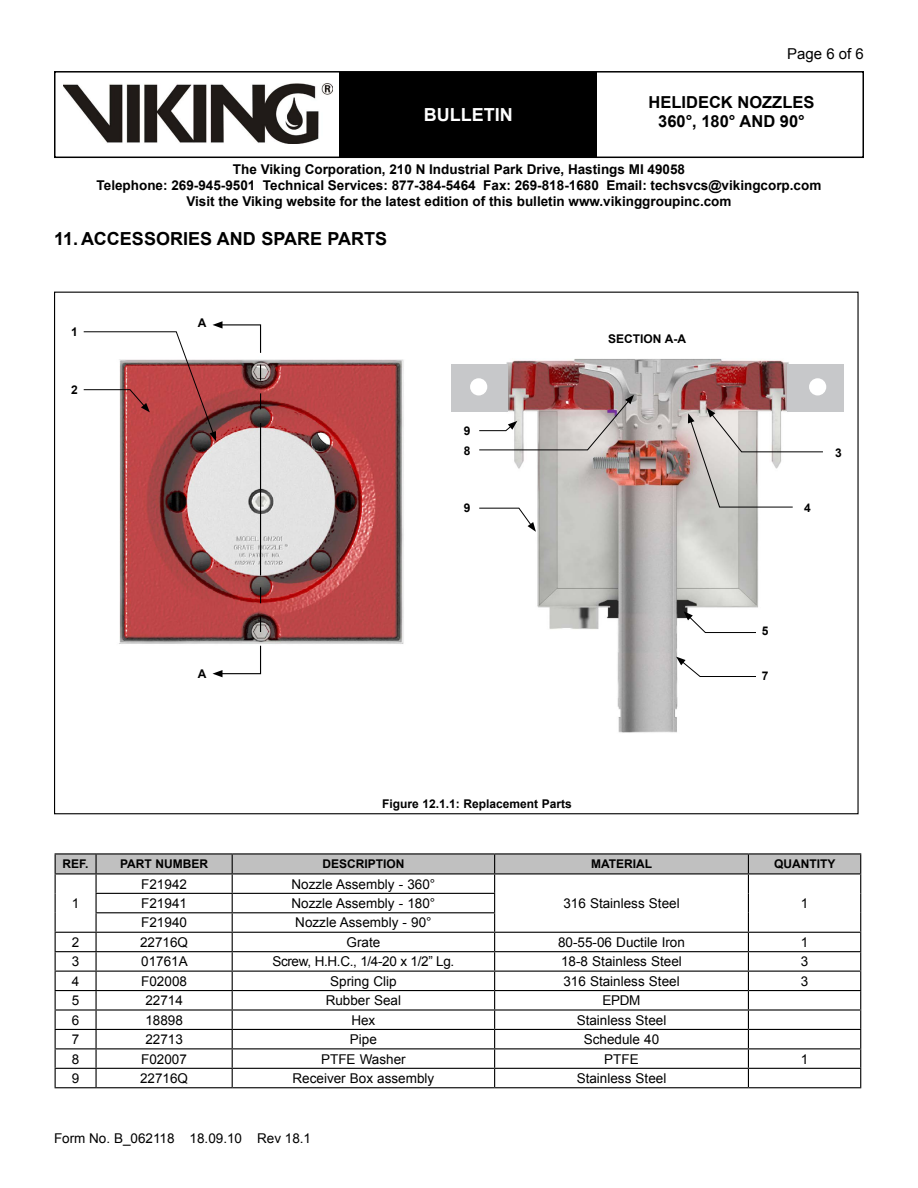
<style>
.page{position:relative;width:918px;height:1188px;background:#fff}
.page>*{position:absolute;margin:0;border:0;box-sizing:border-box;transform-origin:0 0}
.t1{font:700 18px "Arial";color:#000}
.t2{font:700 18px "Arial";color:#fff}
.t3{font:700 16.5px/19.8px "Arial";color:#000;text-align:center}
.t4{font:15px "Arial";color:#000}
.t5{font:13.5px "Arial";color:#000}
.t6{font:700 13.5px/16.2px "Arial";color:#000;text-align:center}
.t7{font:13.5px "Arial";letter-spacing:-.025em;color:#000}
.t8{font:700 12px "Arial";color:#000}
</style>
<div class="page">
<div style="left:54px;top:71px;width:810px;height:87px;border:2px solid #000"></div>
<div style="left:340px;top:72px;width:257px;height:85px;background:#000"></div>
<img style="left:63px;top:83px;width:269px;height:60px">
<img style="left:119px;top:359px;width:285px;height:319px">
<img style="left:506px;top:358px;width:283px;height:375px">
<hr style="left:55px;top:853px;width:41px;height:2px;background:#000">
<hr style="left:96px;top:853px;width:136px;height:2px;background:#000">
<hr style="left:232px;top:853px;width:263px;height:2px;background:#000">
<hr style="left:495px;top:853px;width:253px;height:2px;background:#000">
<hr style="left:748px;top:853px;width:113px;height:2px;background:#000">
<svg style="left:55px;top:854px;width:806px;height:233px"></svg>
<hr style="left:55px;top:1087px;width:41px;height:1px;background:#000">
<hr style="left:96px;top:1087px;width:136px;height:1px;background:#000">
<hr style="left:232px;top:1087px;width:263px;height:1px;background:#000">
<hr style="left:495px;top:1087px;width:253px;height:1px;background:#000">
<hr style="left:748px;top:1087px;width:113px;height:1px;background:#000">
<svg style="left:213px;top:645px;width:49px;height:32px"></svg>
<svg style="left:260px;top:587px;width:1px;height:45px"></svg>
<hr style="left:260px;top:423px;width:1px;height:152px;background:#000">
<div style="left:756px;top:665px;width:18px;height:20px;background:#fff"></div>
<div style="left:756px;top:620px;width:18px;height:20px;background:#fff"></div>
<svg style="left:676px;top:657px;width:81px;height:20px"></svg>
<svg style="left:684px;top:611px;width:73px;height:22px"></svg>
<svg style="left:479px;top:507px;width:57px;height:25px"></svg>
<svg style="left:479px;top:395px;width:155px;height:56px"></svg>
<svg style="left:688px;top:408px;width:135px;height:100px"></svg>
<svg style="left:83px;top:321px;width:179px;height:120px"></svg>
<div style="left:451px;top:364px;width:57px;height:48px;background:#c7c8ca"></div>
<div style="left:787px;top:364px;width:57px;height:48px;background:#c7c8ca"></div>
<div style="left:470px;top:378px;width:17px;height:17px;background:#fff;border-radius:50%"></div>
<div style="left:809px;top:378px;width:17px;height:17px;background:#fff;border-radius:50%"></div>
<h1 class="t2" style="left:424px;top:102px;width:90px">BULLETIN</h1>
<p class="t4" style="left:787px;top:43px;width:78px">Page 6 of 6</p>
<p class="t3" style="left:649px;top:92px;width:167px">HELIDECK NOZZLES<br>360°, 180° AND 90°</p>
<p class="t6" style="left:97px;top:161px;width:726px">The Viking Corporation, 210 N Industrial Park Drive, Hastings MI 49058<br>Telephone: 269-945-9501 Technical Services: 877-384-5464 Fax: 269-818-1680 Email: techsvcs@vikingcorp.com<br>Visit the Viking website for the latest edition of this bulletin www.vikinggroupinc.com</p>
<h1 class="t1" style="left:54px;top:227px;width:335px">11. ACCESSORIES AND SPARE PARTS</h1>
<p class="t8" style="left:71px;top:324px;width:8px">1</p>
<p class="t8" style="left:71px;top:381px;width:8px">2</p>
<p class="t8" style="left:198px;top:315px;width:10px">A</p>
<p class="t8" style="left:464px;top:423px;width:8px">9</p>
<p class="t8" style="left:464px;top:442px;width:8px">8</p>
<p class="t8" style="left:464px;top:500px;width:8px">9</p>
<p class="t8" style="left:608px;top:331px;width:79px">SECTION A-A</p>
<p class="t8" style="left:198px;top:665px;width:10px">A</p>
<p class="t8" style="left:382px;top:796px;width:191px">Figure 12.1.1: Replacement Parts</p>
<p class="t8" style="left:804px;top:500px;width:8px">4</p>
<p class="t8" style="left:835px;top:444px;width:8px">3</p>
<p class="t8" style="left:762px;top:622px;width:8px">5</p>
<p class="t8" style="left:762px;top:667px;width:8px">7</p>
<p class="t8" style="left:63px;top:856px;width:28px">REF.</p>
<p class="t8" style="left:120px;top:856px;width:90px">PART NUMBER</p>
<p class="t8" style="left:322px;top:856px;width:84px">DESCRIPTION</p>
<p class="t8" style="left:591px;top:856px;width:63px">MATERIAL</p>
<p class="t8" style="left:774px;top:856px;width:63px">QUANTITY</p>
<p class="t5" style="left:72px;top:894px;width:9px">1</p>
<p class="t5" style="left:141px;top:875px;width:47px">F21942</p>
<p class="t5" style="left:292px;top:875px;width:145px">Nozzle Assembly - 360°</p>
<p class="t5" style="left:141px;top:894px;width:47px">F21941</p>
<p class="t5" style="left:292px;top:894px;width:145px">Nozzle Assembly - 180°</p>
<p class="t5" style="left:563px;top:894px;width:118px">316 Stainless Steel</p>
<p class="t5" style="left:801px;top:894px;width:9px">1</p>
<p class="t5" style="left:141px;top:914px;width:47px">F21940</p>
<p class="t5" style="left:295px;top:914px;width:138px">Nozzle Assembly - 90°</p>
<p class="t5" style="left:72px;top:933px;width:9px">2</p>
<p class="t5" style="left:140px;top:933px;width:50px">22716Q</p>
<p class="t5" style="left:347px;top:933px;width:35px">Grate</p>
<p class="t5" style="left:558px;top:933px;width:128px">80-55-06 Ductile Iron</p>
<p class="t5" style="left:801px;top:933px;width:9px">1</p>
<p class="t5" style="left:72px;top:953px;width:9px">3</p>
<p class="t5" style="left:141px;top:953px;width:48px">01761A</p>
<p class="t7" style="left:272px;top:953px;width:183px">Screw, H.H.C., 1/4-20 x 1/2” Lg.</p>
<p class="t5" style="left:561px;top:953px;width:122px">18-8 Stainless Steel</p>
<p class="t5" style="left:801px;top:953px;width:9px">3</p>
<p class="t5" style="left:72px;top:972px;width:9px">4</p>
<p class="t5" style="left:141px;top:972px;width:47px">F02008</p>
<p class="t5" style="left:330px;top:972px;width:68px">Spring Clip</p>
<p class="t5" style="left:563px;top:972px;width:118px">316 Stainless Steel</p>
<p class="t5" style="left:801px;top:972px;width:9px">3</p>
<p class="t5" style="left:72px;top:992px;width:9px">5</p>
<p class="t5" style="left:145px;top:992px;width:39px">22714</p>
<p class="t5" style="left:326px;top:992px;width:77px">Rubber Seal</p>
<p class="t5" style="left:603px;top:992px;width:39px">EPDM</p>
<p class="t5" style="left:72px;top:1011px;width:9px">6</p>
<p class="t5" style="left:145px;top:1011px;width:39px">18898</p>
<p class="t5" style="left:351px;top:1011px;width:26px">Hex</p>
<p class="t5" style="left:577px;top:1011px;width:91px">Stainless Steel</p>
<p class="t5" style="left:72px;top:1030px;width:9px">7</p>
<p class="t5" style="left:145px;top:1030px;width:39px">22713</p>
<p class="t5" style="left:350px;top:1030px;width:29px">Pipe</p>
<p class="t5" style="left:584px;top:1030px;width:77px">Schedule 40</p>
<p class="t5" style="left:72px;top:1050px;width:9px">8</p>
<p class="t5" style="left:141px;top:1050px;width:47px">F02007</p>
<p class="t5" style="left:321px;top:1050px;width:86px">PTFE Washer</p>
<p class="t5" style="left:604px;top:1050px;width:36px">PTFE</p>
<p class="t5" style="left:801px;top:1050px;width:9px">1</p>
<p class="t5" style="left:72px;top:1069px;width:9px">9</p>
<p class="t5" style="left:140px;top:1069px;width:50px">22716Q</p>
<p class="t5" style="left:293px;top:1069px;width:143px">Receiver Box assembly</p>
<p class="t5" style="left:577px;top:1069px;width:91px">Stainless Steel</p>
<p class="t5" style="left:54px;top:1130px;width:259px">Form No. B_062118 18.09.10 Rev 18.1</p>
</div>
